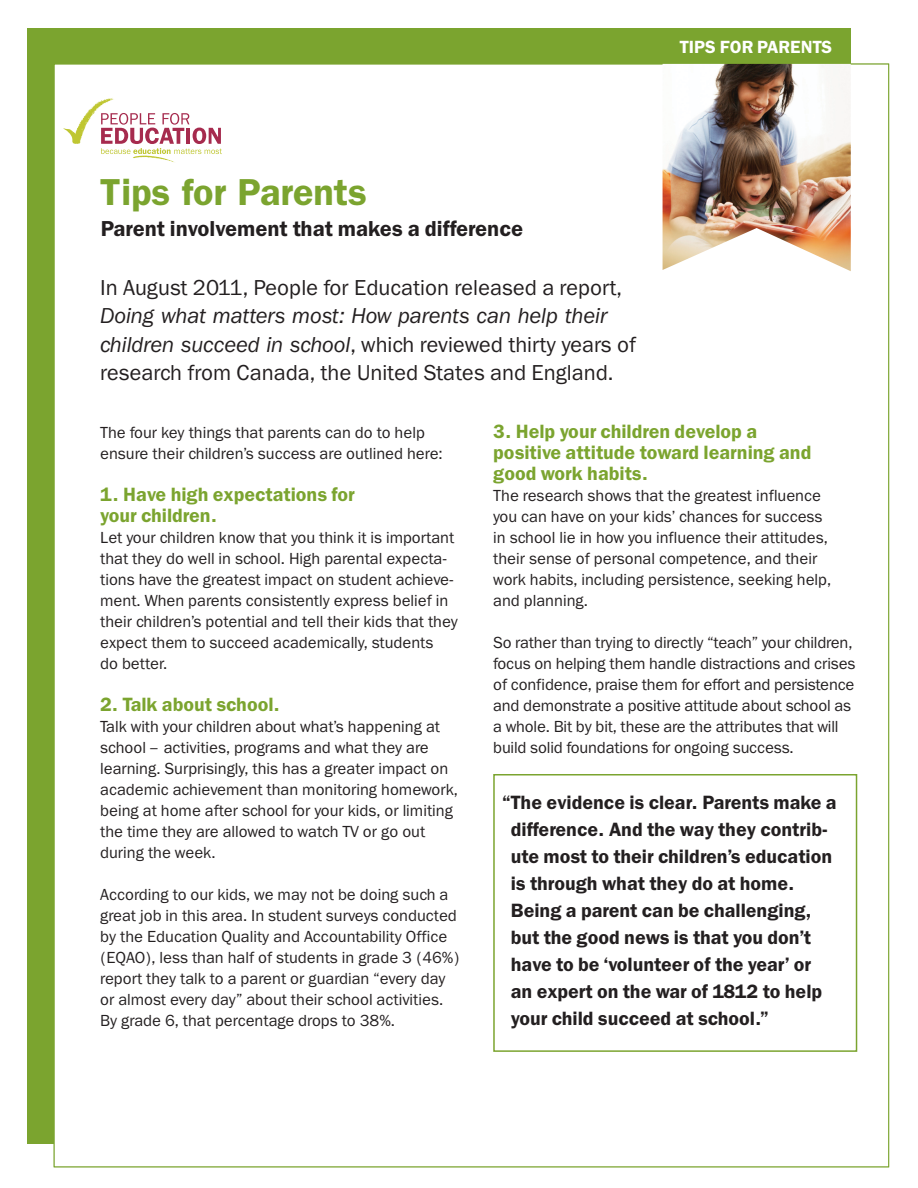
<style>
.page{position:relative;width:918px;height:1188px;background:#fff}
.page>*{position:absolute;margin:0;border:0;box-sizing:border-box;transform-origin:0 0}
.t1{font:600 37.65px "Franklin Gothic";color:#7ba42f}
.t2{font:20.25px/28.5px "Franklin SB";color:#231f20}
.t3{font:600 20.25px "Franklin SB";color:#231f20}
.t4{font:600 18px/27px "Franklin SB";color:#231f20}
.t5{font:600 18px/21px "Franklin SB";color:#7ba42f}
.t6{font:600 16.5px "Franklin SB";color:#fff}
.t7{font:15px/21px "Franklin SB";color:#231f20}
.s1{font-style:italic}
</style>
<div class="page">
<div style="left:27px;top:28px;width:824px;height:1116px;background:#7ba42f"></div>
<div style="left:54px;top:64px;width:835px;height:1103px;background:#fff;border:1px solid #7ba42f"></div>
<svg style="left:63px;top:98px;width:159px;height:65px"></svg>
<img style="left:663px;top:64px;width:188px;height:207px">
<div style="left:493px;top:774px;width:364px;height:278px;border:2px solid #7ba42f"></div>
<p class="t6" style="left:680px;top:37px;width:154px">TIPS FOR PARENTS</p>
<p class="t1" style="left:100px;top:170px;width:269px">Tips for Parents</p>
<p class="t3" style="left:101px;top:217px;width:424px">Parent involvement that makes a difference</p>
<p class="t2" style="left:100px;top:273px;width:537px">In August 2011, People for Education released a report, <span class="s1">Doing what matters most: How parents can help their children succeed in school</span>, which reviewed thirty years of research from Canada, the United States and England.</p>
<p class="t7" style="left:100px;top:422px;width:344px">The four key things that parents can do to help ensure their children’s success are outlined here:</p>
<p class="t5" style="left:100px;top:484px;width:256px">1. Have high expectations for your children.</p>
<p class="t7" style="left:100px;top:527px;width:359px">Let your children know that you think it is important that they do well in school. High parental expecta&shy;tions have the greatest impact on student achieve&shy;ment. When parents consistently express belief in their children’s potential and tell their kids that they expect them to succeed academically, students<br>do better.</p>
<p class="t5" style="left:100px;top:694px;width:181px">2. Talk about school.</p>
<p class="t7" style="left:100px;top:716px;width:359px">Talk with your children about what’s happening at school – activities, programs and what they are learning. Surprisingly, this has a greater impact on academic achievement than monitoring homework, being at home after school for your kids, or limiting the time they are allowed to watch TV or go out during the week.</p>
<p class="t7" style="left:100px;top:884px;width:361px">According to our kids, we may not be doing such a great job in this area. In student surveys conducted by the Education Quality and Accountability Office (EQAO), less than half of students in grade 3 (46%) report they talk to a parent or guardian “every day or almost every day” about their school activities.<br>By grade 6, that percentage drops to 38%.</p>
<p class="t5" style="left:493px;top:421px;width:320px">3. Help your children develop a positive attitude toward learning and good work habits.</p>
<p class="t7" style="left:493px;top:485px;width:340px">The research shows that the greatest influence you can have on your kids’ chances for success in school lie in how you influence their attitudes, their sense of personal competence, and their work habits, including persistence, seeking help, and planning.</p>
<p class="t7" style="left:493px;top:632px;width:364px">So rather than trying to directly “teach” your children, focus on helping them handle distractions and crises of confidence, praise them for effort and persistence and demonstrate a positive attitude about school as a whole. Bit by bit, these are the attributes that will build solid foundations for ongoing success.</p>
<p class="t4" style="left:511px;top:789px;width:327px;text-indent:-9px">“The evidence is clear. Parents make a difference. And the way they contrib&shy;ute most to their children’s education is through what they do at home.<br>Being a parent can be challenging, but the good news is that you don’t have to be ‘volunteer of the year’ or an expert on the war of 1812 to help your child succeed at school.”</p>
</div>
